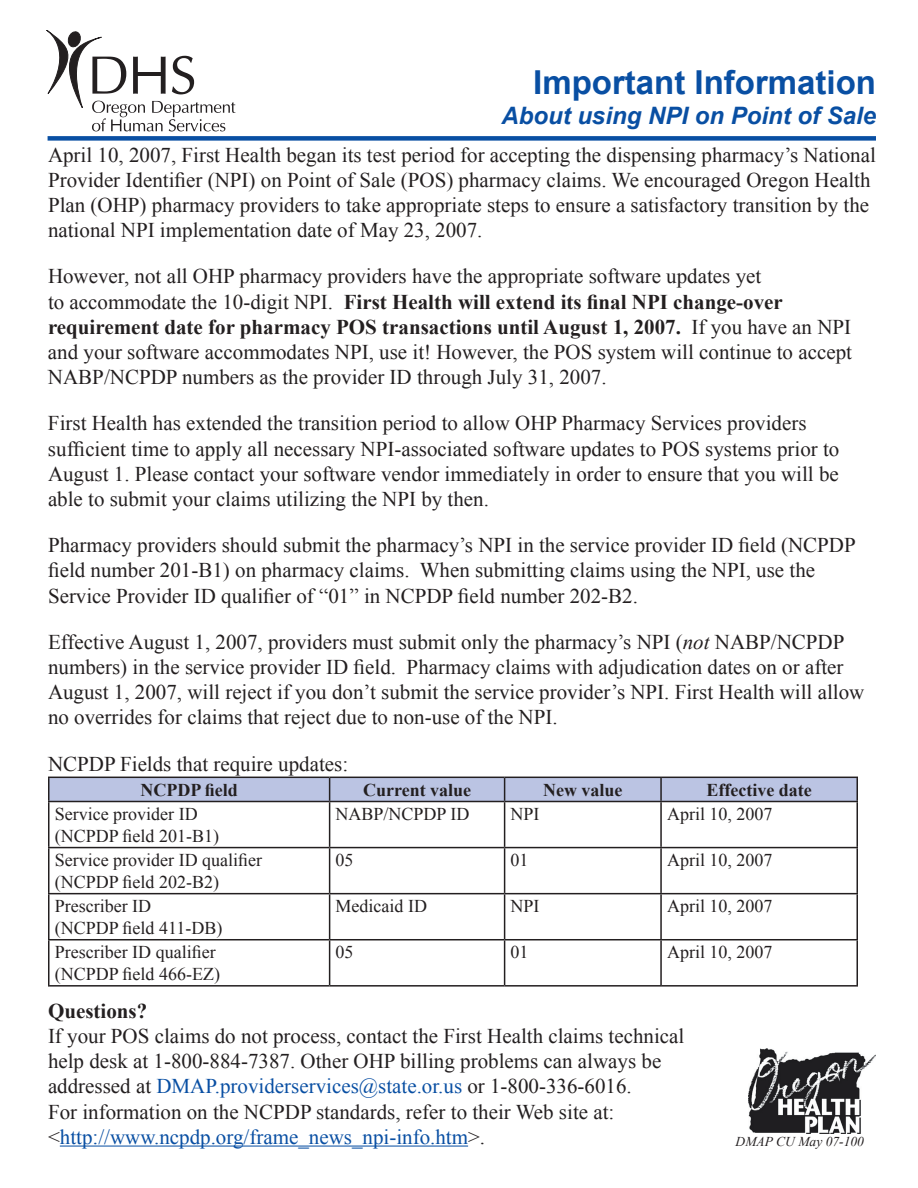
<style>
.page{position:relative;width:918px;height:1188px;background:#fff}
.page>*{position:absolute;margin:0;border:0;box-sizing:border-box;transform-origin:0 0}
.t1{font:700 33px "Arial";color:#094fa3}
.t2{font:italic 700 24px "Arial";color:#094fa3}
.t3{font:21px/25.2px "Times New Roman";color:#231f20}
.t4{font:700 21px "Times New Roman";color:#231f20}
.t5{font:18px/21.6px "Times New Roman";color:#231f20}
.t6{font:700 18px "Times New Roman";color:#231f20}
.t7{font:italic 13.5px "Times New Roman";color:#231f20}
.s1{font-weight:700}
.s2{font-style:italic}
.s3{color:#094fa3}
</style>
<div class="page">
<img style="left:749px;top:1049px;width:127px;height:84px">
<div style="left:48px;top:136px;width:828px;height:5px;background:#094fa3"></div>
<svg style="left:46px;top:30px;width:189px;height:101px"></svg>
<hr style="left:60px;top:1146px;width:408px;height:1px;background:#094fa3">
<hr style="left:48px;top:777px;width:282px;height:1px;background:#231f20">
<hr style="left:48px;top:778px;width:2px;height:23px;background:#231f20">
<svg style="left:49px;top:777px;width:807px;height:24px;background:#b3bbd9"></svg>
<hr style="left:661px;top:777px;width:197px;height:1px;background:#231f20">
<hr style="left:660px;top:778px;width:2px;height:23px;background:#231f20">
<hr style="left:856px;top:778px;width:2px;height:23px;background:#231f20">
<hr style="left:48px;top:801px;width:282px;height:1px;background:#231f20">
<hr style="left:48px;top:802px;width:2px;height:45px;background:#231f20">
<hr style="left:330px;top:801px;width:175px;height:1px;background:#231f20">
<hr style="left:329px;top:802px;width:1px;height:45px;background:#231f20">
<hr style="left:505px;top:801px;width:156px;height:1px;background:#231f20">
<hr style="left:504px;top:802px;width:1px;height:45px;background:#231f20">
<hr style="left:661px;top:801px;width:197px;height:1px;background:#231f20">
<hr style="left:660px;top:802px;width:2px;height:45px;background:#231f20">
<hr style="left:856px;top:802px;width:2px;height:45px;background:#231f20">
<hr style="left:48px;top:847px;width:282px;height:1px;background:#231f20">
<hr style="left:48px;top:848px;width:2px;height:45px;background:#231f20">
<hr style="left:330px;top:847px;width:175px;height:1px;background:#231f20">
<hr style="left:329px;top:848px;width:1px;height:45px;background:#231f20">
<hr style="left:505px;top:847px;width:156px;height:1px;background:#231f20">
<hr style="left:504px;top:848px;width:1px;height:45px;background:#231f20">
<hr style="left:661px;top:847px;width:197px;height:1px;background:#231f20">
<hr style="left:660px;top:848px;width:2px;height:45px;background:#231f20">
<hr style="left:856px;top:848px;width:2px;height:45px;background:#231f20">
<hr style="left:48px;top:893px;width:282px;height:1px;background:#231f20">
<hr style="left:48px;top:894px;width:2px;height:45px;background:#231f20">
<hr style="left:330px;top:893px;width:175px;height:1px;background:#231f20">
<hr style="left:329px;top:894px;width:1px;height:45px;background:#231f20">
<hr style="left:505px;top:893px;width:156px;height:1px;background:#231f20">
<hr style="left:504px;top:894px;width:1px;height:45px;background:#231f20">
<hr style="left:661px;top:893px;width:197px;height:1px;background:#231f20">
<hr style="left:660px;top:894px;width:2px;height:45px;background:#231f20">
<hr style="left:856px;top:894px;width:2px;height:45px;background:#231f20">
<hr style="left:48px;top:939px;width:282px;height:1px;background:#231f20">
<hr style="left:48px;top:940px;width:2px;height:45px;background:#231f20">
<hr style="left:330px;top:939px;width:175px;height:1px;background:#231f20">
<hr style="left:329px;top:940px;width:1px;height:45px;background:#231f20">
<hr style="left:505px;top:939px;width:156px;height:1px;background:#231f20">
<hr style="left:504px;top:940px;width:1px;height:45px;background:#231f20">
<hr style="left:661px;top:939px;width:197px;height:1px;background:#231f20">
<hr style="left:660px;top:940px;width:2px;height:45px;background:#231f20">
<hr style="left:856px;top:940px;width:2px;height:45px;background:#231f20">
<hr style="left:48px;top:985px;width:282px;height:2px;background:#231f20">
<hr style="left:330px;top:985px;width:175px;height:2px;background:#231f20">
<hr style="left:505px;top:985px;width:156px;height:2px;background:#231f20">
<hr style="left:661px;top:985px;width:197px;height:2px;background:#231f20">
<h1 class="t1" style="left:533px;top:61px;width:344px">Important Information</h1>
<p class="t2" style="left:501px;top:99px;width:376px">About using NPI on Point of Sale</p>
<p class="t3" style="left:48px;top:142px;width:829px">April 10, 2007, First Health began its test period for accepting the dispensing pharmacy’s National Provider Identifier (NPI) on Point of Sale (POS) pharmacy claims. We encouraged Oregon Health Plan (OHP) pharmacy providers to take appropriate steps to ensure a satisfactory transition by the national NPI implementation date of May 23, 2007.</p>
<p class="t3" style="left:48px;top:263px;width:806px">However, not all OHP pharmacy providers have the appropriate software updates yet<br>to accommodate the 10-digit NPI. <span class="s1">First Health will extend its final NPI change-over requirement date for pharmacy POS transactions until August 1, 2007.</span> If you have an NPI and your software accommodates NPI, use it! However, the POS system will continue to accept NABP/NCPDP numbers as the provider ID through July 31, 2007.</p>
<p class="t3" style="left:48px;top:410px;width:793px">First Health has extended the transition period to allow OHP Pharmacy Services providers sufficient time to apply all necessary NPI-associated software updates to POS systems prior to August 1. Please contact your software vendor immediately in order to ensure that you will be able to submit your claims utilizing the NPI by then.</p>
<p class="t3" style="left:48px;top:532px;width:809px">Pharmacy providers should submit the pharmacy’s NPI in the service provider ID field (NCPDP field number 201-B1) on pharmacy claims. When submitting claims using the NPI, use the<br>Service Provider ID qualifier of “01” in NCPDP field number 202-B2.</p>
<p class="t3" style="left:48px;top:629px;width:818px">Effective August 1, 2007, providers must submit only the pharmacy’s NPI (<span class="s2">not</span> NABP/NCPDP numbers) in the service provider ID field. Pharmacy claims with adjudication dates on or after August 1, 2007, will reject if you don’t submit the service provider’s NPI. First Health will allow no overrides for claims that reject due to non-use of the NPI.</p>
<p class="t3" style="left:48px;top:751px;width:302px">NCPDP Fields that require updates:</p>
<p class="t6" style="left:140px;top:777px;width:99px">NCPDP field</p>
<p class="t6" style="left:363px;top:777px;width:110px">Current value</p>
<p class="t6" style="left:543px;top:777px;width:81px">New value</p>
<p class="t6" style="left:706px;top:777px;width:107px">Effective date</p>
<p class="t5" style="left:55px;top:803px;width:166px">Service provider ID (NCPDP field 201-B1)</p>
<p class="t5" style="left:336px;top:803px;width:135px">NABP/NCPDP ID</p>
<p class="t5" style="left:511px;top:803px;width:30px">NPI</p>
<p class="t5" style="left:667px;top:803px;width:107px">April 10, 2007</p>
<p class="t5" style="left:55px;top:849px;width:209px">Service provider ID qualifier (NCPDP field 202-B2)</p>
<p class="t5" style="left:336px;top:849px;width:19px">05</p>
<p class="t5" style="left:511px;top:849px;width:19px">01</p>
<p class="t5" style="left:667px;top:849px;width:107px">April 10, 2007</p>
<p class="t5" style="left:55px;top:895px;width:169px">Prescriber ID<br>(NCPDP field 411-DB)</p>
<p class="t5" style="left:336px;top:895px;width:93px">Medicaid ID</p>
<p class="t5" style="left:511px;top:895px;width:30px">NPI</p>
<p class="t5" style="left:667px;top:895px;width:107px">April 10, 2007</p>
<p class="t5" style="left:55px;top:941px;width:167px">Prescriber ID qualifier (NCPDP field 466-EZ)</p>
<p class="t5" style="left:336px;top:941px;width:19px">05</p>
<p class="t5" style="left:511px;top:941px;width:19px">01</p>
<p class="t5" style="left:667px;top:941px;width:107px">April 10, 2007</p>
<p class="t4" style="left:48px;top:996px;width:101px">Questions?</p>
<p class="t3" style="left:48px;top:1023px;width:638px">If your POS claims do not process, contact the First Health claims technical help desk at 1-800-884-7387. Other OHP billing problems can always be addressed at <span class="s3">DMAP.providerservices@state.or.us</span> or 1-800-336-6016.<br>For information on the NCPDP standards, refer to their Web site at: &lt;<span class="s3">http://www.ncpdp.org/frame_news_npi-info.htm</span>&gt;.</p>
<p class="t7" style="left:736px;top:1132px;width:130px">DMAP CU May 07-100</p>
</div>
